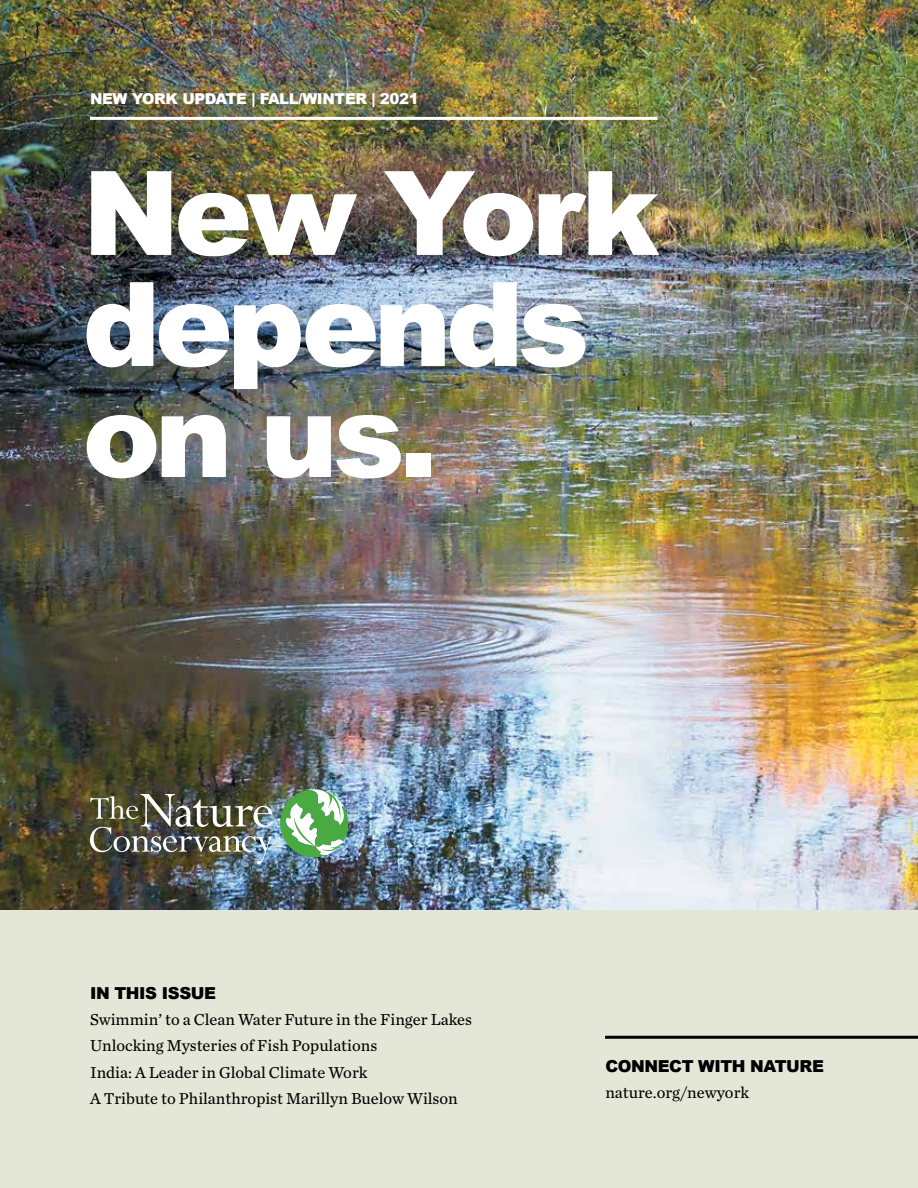
<style>
.page{position:relative;width:918px;height:1188px;background:#fff}
.page>*{position:absolute;margin:0;border:0;box-sizing:border-box;transform-origin:0 0}
.t1{font:900 117px/111px "Arial";letter-spacing:-.05em;color:#fff}
.t2{font:16.5px/26.2px "Chronicle Text G2";color:#000}
.t3{font:900 16.5px "Arial";letter-spacing:-.025em;color:#000}
.t4{font:900 15px "Arial";letter-spacing:-.025em;color:#fff}
</style>
<div class="page">
<img style="left:0;top:0;width:918px;height:910px">
<div style="left:0;top:910px;width:918px;height:278px;background:#e4e6d7"></div>
<hr style="left:605px;top:1036px;width:313px;height:3px;background:#000">
<hr style="left:90px;top:117px;width:567px;height:3px;background:#fff">
<img style="left:280px;top:789px;width:68px;height:68px">
<img style="left:90px;top:794px;width:183px;height:70px">
<p class="t4" style="left:90px;top:87px;width:330px">NEW YORK UPDATE | FALL/WINTER | 2021</p>
<h1 class="t1" style="left:82px;top:154px;width:578px">New York depends on us.</h1>
<p class="t3" style="left:90px;top:981px;width:128px">IN THIS ISSUE</p>
<p class="t2" style="left:90px;top:1006px;width:384px">Swimmin’ to a Clean Water Future in the Finger Lakes Unlocking Mysteries of Fish Populations<br>India: A Leader in Global Climate Work<br>A Tribute to Philanthropist Marillyn Buelow Wilson</p>
<p class="t3" style="left:605px;top:1054px;width:220px">CONNECT WITH NATURE</p>
<p class="t2" style="left:605px;top:1079px;width:145px">nature.org/newyork</p>
</div>
